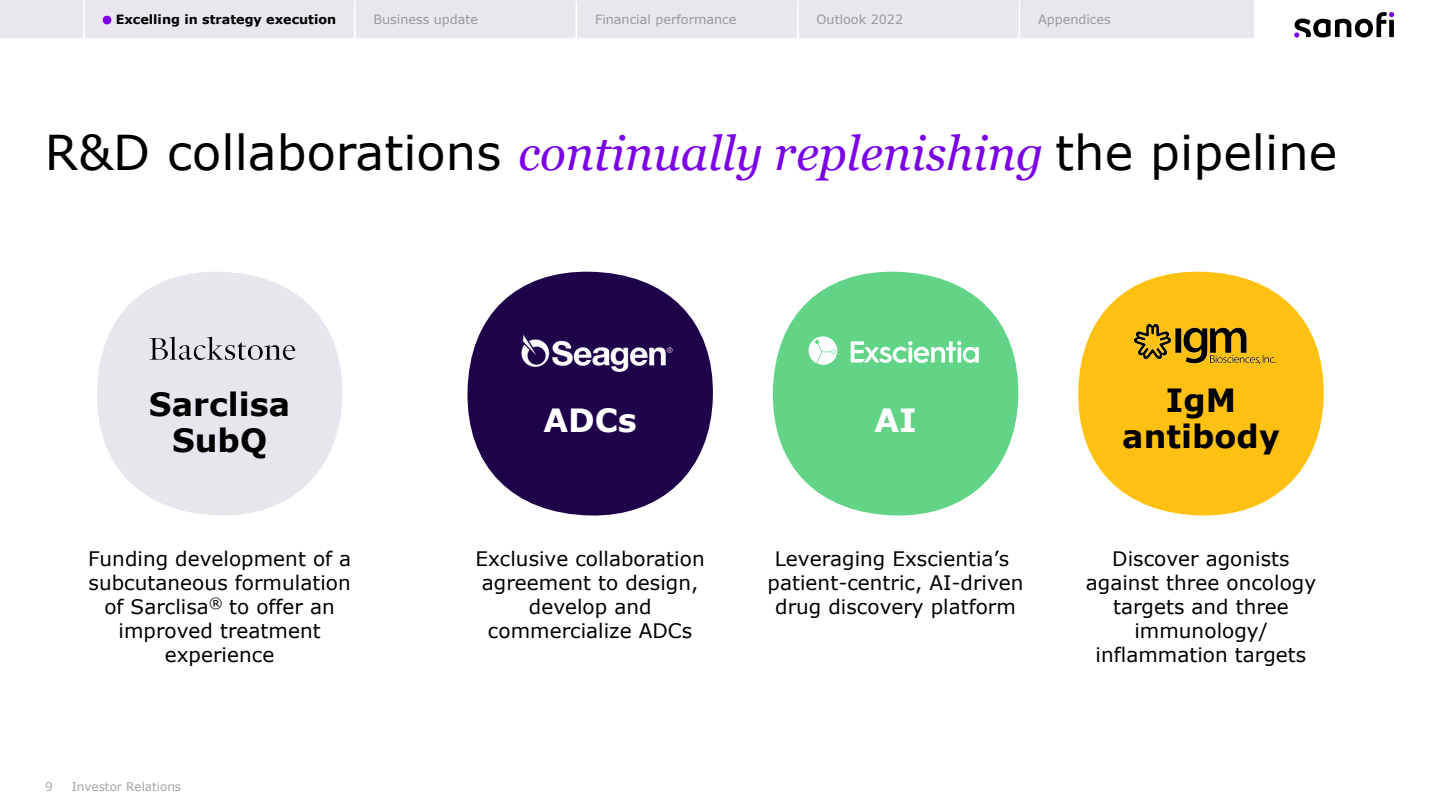
<style>
.page{position:relative;width:1440px;height:810px;background:#fff}
.page>*{position:absolute;margin:0;border:0;box-sizing:border-box;transform-origin:0 0}
.t1{font:48px "Verdana";color:#000}
.t2{font:700 32.03px/36px "Verdana";color:#000;text-align:center}
.t3{font:700 32.03px "Verdana";color:#fff}
.t4{font:20.02px/24px "Verdana";letter-spacing:.005em;color:#000;text-align:center}
.t5{font:12.75px "Verdana";color:#999}
.t6{font:700 12.75px "Verdana";color:#000}
.t7{font:12px "Verdana";color:#a6a6a6}
.s1{font-family:"Georgia";font-style:italic;color:#7a01e6}
</style>
<div class="page">
<svg style="left:467px;top:271px;width:246px;height:245px;fill:#1e034a"></svg>
<img style="left:521px;top:334px;width:152px;height:38px">
<svg style="left:97px;top:272px;width:245px;height:244px;fill:#e8e5ec"></svg>
<img style="left:144px;top:332px;width:157px;height:34px">
<svg style="left:1078px;top:271px;width:246px;height:245px;fill:#ffc111"></svg>
<img style="left:1134px;top:323px;width:142px;height:42px">
<svg style="left:772px;top:271px;width:247px;height:245px;fill:#61d487"></svg>
<svg style="left:851px;top:341px;width:128px;height:22px"></svg>
<svg style="left:809px;top:334px;width:30px;height:33px"></svg>
<div style="left:0;top:0;width:1254px;height:38px;background:#e9e6ed"></div>
<hr style="left:83px;top:0;width:2px;height:38px;background:#fff">
<svg style="left:1294px;top:12px;width:100px;height:25px"></svg>
<div style="left:103px;top:16px;width:8px;height:8px;background:#7a00e6;border-radius:50%"></div>
<hr style="left:354px;top:1px;width:2px;height:37px;background:#fff">
<hr style="left:576px;top:2px;width:1px;height:36px;background:#fff">
<hr style="left:797px;top:1px;width:2px;height:37px;background:#fff">
<hr style="left:1019px;top:1px;width:1px;height:37px;background:#fff">
<p class="t6" style="left:116px;top:11px;width:222px">Excelling in strategy execution</p>
<p class="t5" style="left:374px;top:12px;width:106px">Business update</p>
<p class="t5" style="left:595px;top:12px;width:143px">Financial performance</p>
<p class="t5" style="left:817px;top:12px;width:88px">Outlook 2022</p>
<p class="t5" style="left:1038px;top:12px;width:74px">Appendices</p>
<h1 class="t1" style="left:45px;top:120px;width:1294px">R&amp;D collaborations <span class="s1">continually replenishing</span> the pipeline</h1>
<h2 class="t2" style="left:149px;top:385px;width:143px">Sarclisa<br>SubQ</h2>
<p class="t4" style="left:88px;top:546px;width:265px">Funding development of a subcutaneous formulation of Sarclisa<sup>®</sup> to offer an improved treatment experience</p>
<p class="t7" style="left:45px;top:778px;width:9px">9</p>
<p class="t7" style="left:72px;top:778px;width:111px">Investor Relations</p>
<h2 class="t3" style="left:543px;top:397px;width:95px">ADCs</h2>
<p class="t4" style="left:475px;top:546px;width:231px">Exclusive collaboration agreement to design, develop and commercialize ADCs</p>
<h2 class="t3" style="left:874px;top:397px;width:44px">AI</h2>
<p class="t4" style="left:768px;top:546px;width:257px">Leveraging Exscientia’s patient-centric, AI-driven drug discovery platform</p>
<h2 class="t2" style="left:1122px;top:382px;width:159px">IgM antibody</h2>
<p class="t4" style="left:1086px;top:546px;width:232px">Discover agonists against three oncology targets and three immunology/ inflammation targets</p>
</div>
